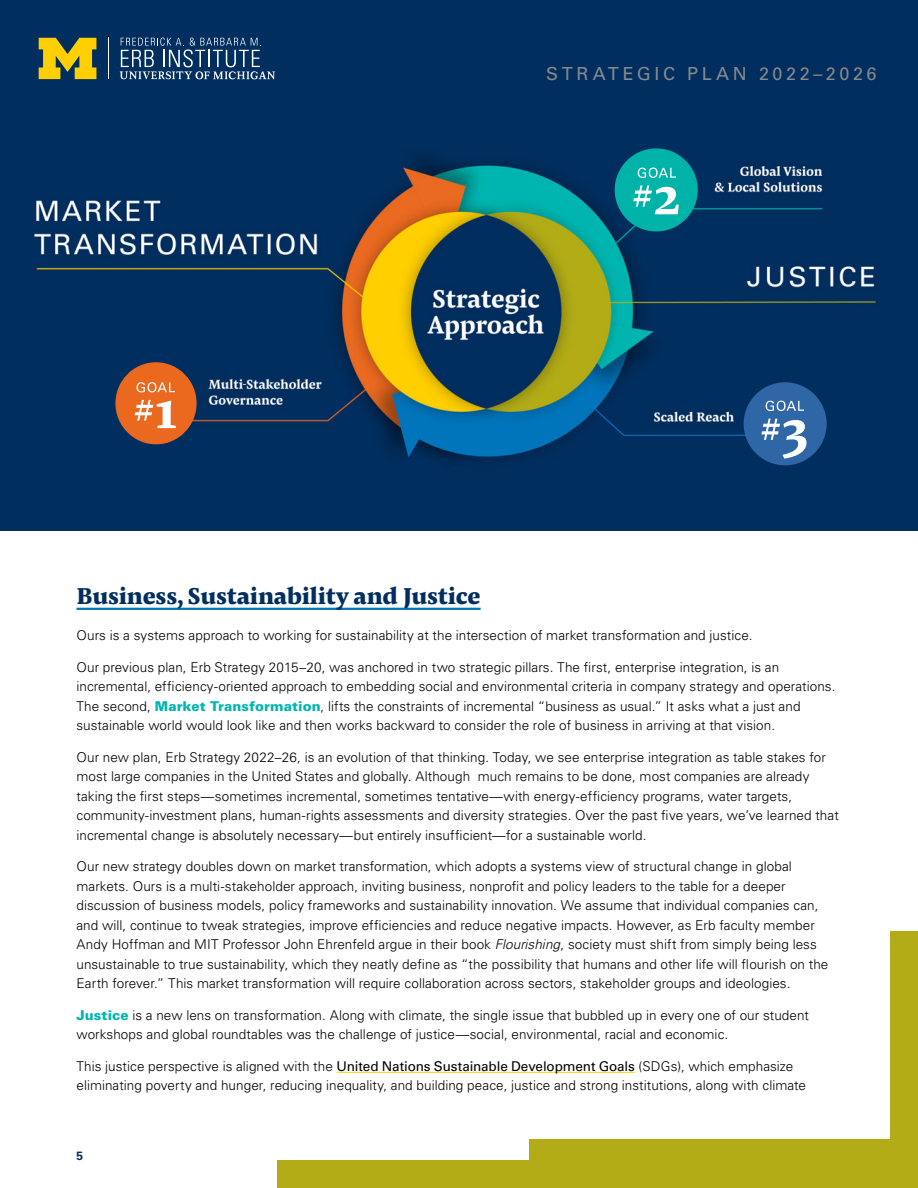
<style>
.page{position:relative;width:918px;height:1188px;background:#fff}
.page>*{position:absolute;margin:0;border:0;box-sizing:border-box;transform-origin:0 0}
.Heading_18pt_Underli{font:800 24px "Pensum Pro";letter-spacing:-.01em;color:#002e5e}
.t1{font:18px "Univers LT Std";letter-spacing:.2em;color:#878a8f}
.Body_Text_9_13{font:300 13.5px/19.5px "Univers LT Std";letter-spacing:.005em;color:#000}
.t2{font:700 12px "Univers LT Std";color:#002e5e}
.Body_Text_9_13-2{font:700 10.5px "Pensum Pro";color:#fff}
.s1{font-weight:900;color:#00b5af}
.s2{font-style:italic}
.s3{font-weight:400}
</style>
<div class="page">
<div style="left:277px;top:1160px;width:634px;height:28px;background:#b3ac17"></div>
<div style="left:890px;top:932px;width:28px;height:255px;background:#b3ac17"></div>
<div style="left:529px;top:1139px;width:389px;height:49px;background:#b3ac17"></div>
<img style="left:1px;top:80px;width:916px;height:451px">
<div style="left:115px;top:362px;width:82px;height:82px;background:#eb691f;border-radius:50%"></div>
<svg style="left:136px;top:382px;width:39px;height:10px"></svg>
<svg style="left:135px;top:400px;width:41px;height:28px"></svg>
<div style="left:615px;top:148px;width:83px;height:83px;background:#00b3a8;border-radius:50%"></div>
<svg style="left:638px;top:168px;width:38px;height:10px"></svg>
<svg style="left:633px;top:185px;width:46px;height:29px"></svg>
<div style="left:744px;top:382px;width:83px;height:83px;background:#2e66a6;border-radius:50%"></div>
<svg style="left:766px;top:401px;width:38px;height:10px"></svg>
<svg style="left:761px;top:419px;width:46px;height:40px"></svg>
<div style="left:1px;top:0;width:916px;height:80px;background:#002e5e"></div>
<hr style="left:108px;top:38px;width:1px;height:41px;background:#fff">
<svg style="left:120px;top:38px;width:155px;height:41px"></svg>
<svg style="left:39px;top:38px;width:57px;height:41px"></svg>
<hr style="left:76px;top:608px;width:405px;height:2px;background:#0075bc">
<hr style="left:337px;top:1072px;width:298px;height:1px;background:#ffcf01">
<p class="Body_Text_9_13-2" style="left:243px;top:376px;width:6px">-</p>
<p class="t1" style="left:546px;top:63px;width:332px">STRATEGIC PLAN 2022–2026</p>
<p class="Heading_18pt_Underli" style="left:76px;top:579px;width:406px">Business, Sustainability and Justice</p>
<p class="Body_Text_9_13" style="left:76px;top:626px;width:678px">Ours is a systems approach to working for sustainability at the intersection of market transformation and justice.</p>
<p class="Body_Text_9_13" style="left:76px;top:657px;width:761px">Our previous plan, Erb Strategy 2015–20, was anchored in two strategic pillars. The first, enterprise integration, is an incremental, efficiency-oriented approach to embedding social and environmental criteria in company strategy and operations.<br>The second, <span class="s1">Market Transformation</span>, lifts the constraints of incremental “business as usual.” It asks what a just and sustainable world would look like and then works backward to consider the role of business in arriving at that vision.</p>
<p class="Body_Text_9_13" style="left:76px;top:747px;width:764px">Our new plan, Erb Strategy 2022–26, is an evolution of that thinking. Today, we see enterprise integration as table stakes for most large companies in the United States and globally. Although much remains to be done, most companies are already taking the first steps—sometimes incremental, sometimes tentative—with energy-efficiency programs, water targets, community-investment plans, human-rights assessments and diversity strategies. Over the past five years, we’ve learned that incremental change is absolutely necessary—but entirely insufficient—for a sustainable world.</p>
<p class="Body_Text_9_13" style="left:76px;top:857px;width:753px">Our new strategy doubles down on market transformation, which adopts a systems view of structural change in global markets. Ours is a multi-stakeholder approach, inviting business, nonprofit and policy leaders to the table for a deeper discussion of business models, policy frameworks and sustainability innovation. We assume that individual companies can, and will, continue to tweak strategies, improve efficiencies and reduce negative impacts. However, as Erb faculty member Andy Hoffman and MIT Professor John Ehrenfeld argue in their book <span class="s2">Flourishing</span>, society must shift from simply being less unsustainable to true sustainability, which they neatly define as “the possibility that humans and other life will flourish on the Earth forever.” This market transformation will require collaboration across sectors, stakeholder groups and ideologies.</p>
<p class="Body_Text_9_13" style="left:76px;top:1005px;width:734px"><span class="s1">Justice</span> is a new lens on transformation. Along with climate, the single issue that bubbled up in every one of our student workshops and global roundtables was the challenge of justice—social, environmental, racial and economic.</p>
<p class="Body_Text_9_13" style="left:76px;top:1056px;width:731px">This justice perspective is aligned with the <span class="s3">United Nations Sustainable Development Goals</span> (SDGs), which emphasize eliminating poverty and hunger, reducing inequality, and building peace, justice and strong institutions, along with climate</p>
<p class="t2" style="left:76px;top:1149px;width:8px">5</p>
</div>
